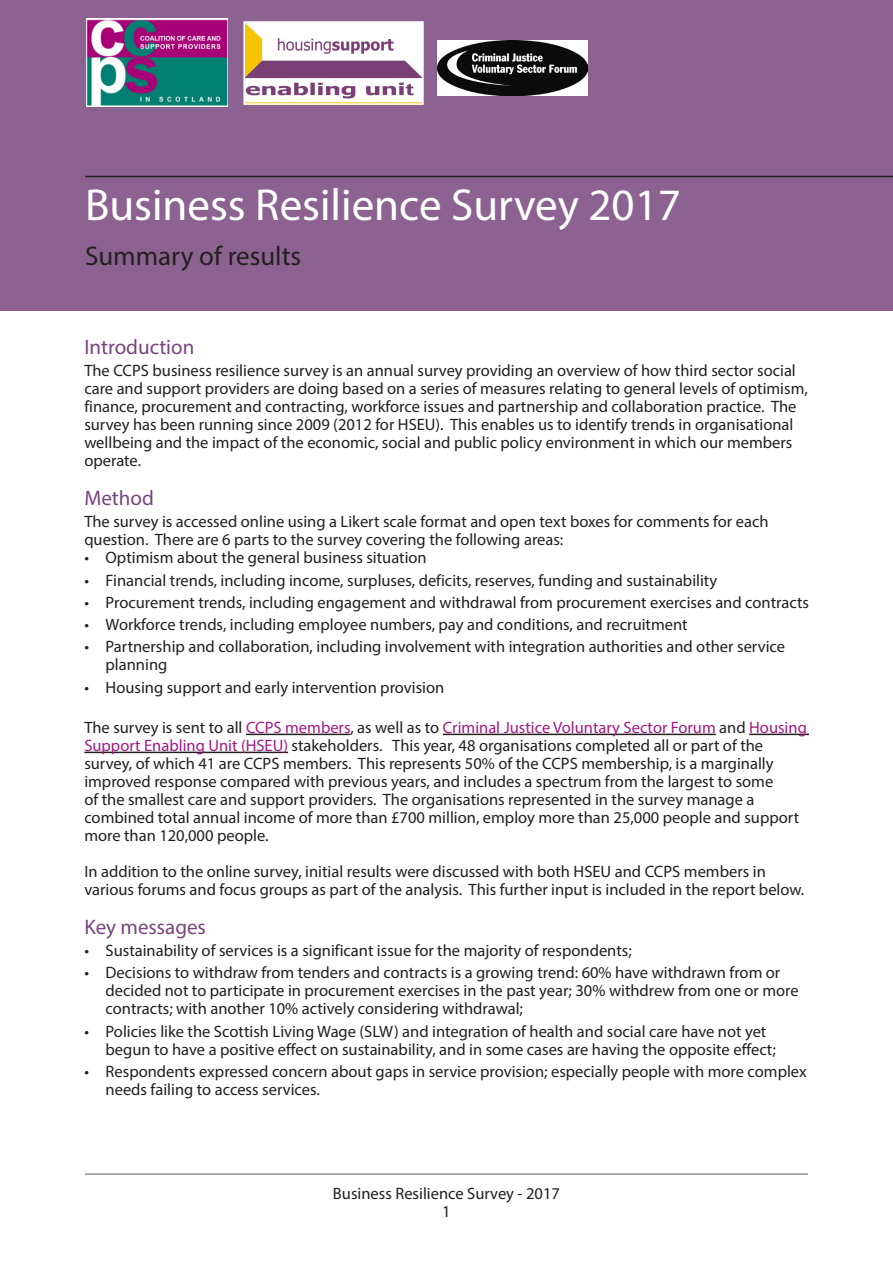
<style>
.page{position:relative;width:893px;height:1263px;background:#fff}
.page>*{position:absolute;margin:0;border:0;box-sizing:border-box;transform-origin:0 0}
.maintitle{font:45px "Myriad Pro";color:#fff}
.subtitle{font:27px "Myriad Pro";color:#231f20}
.subheads{font:21px "Myriad Pro";color:#78457e}
.text{font:16.5px/18px "Myriad Pro";color:#231f20}
.s1{color:#a31984}
</style>
<div class="page">
<hr style="left:85px;top:1174px;width:723px;height:1px;background:#57585a">
<div style="left:0;top:0;width:893px;height:310px;background:#8c6390"></div>
<img style="left:246px;top:24px;width:175px;height:78px">
<div style="left:243px;top:21px;width:181px;height:84px;border:2px solid #fff"></div>
<hr style="left:85px;top:176px;width:808px;height:1px;background:#231f20">
<hr style="left:246px;top:734px;width:104px;height:1px;background:#231f20">
<hr style="left:443px;top:734px;width:273px;height:1px;background:#231f20">
<hr style="left:749px;top:734px;width:60px;height:1px;background:#231f20">
<hr style="left:84px;top:752px;width:204px;height:1px;background:#231f20">
<img style="left:86px;top:18px;width:141px;height:88px">
<img style="left:438px;top:40px;width:150px;height:55px">
<p class="maintitle" style="left:85px;top:177px;width:597px">Business Resilience Survey 2017</p>
<p class="subtitle" style="left:85px;top:239px;width:218px">Summary of results</p>
<p class="subheads" style="left:84px;top:334px;width:112px">Introduction</p>
<p class="text" style="left:84px;top:361px;width:725px">The CCPS business resilience survey is an annual survey providing an overview of how third sector social care and support providers are doing based on a series of measures relating to general levels of optimism, finance, procurement and contracting, workforce issues and partnership and collaboration practice. The survey has been running since 2009 (2012 for HSEU). This enables us to identify trends in organisational wellbeing and the impact of the economic, social and public policy environment in which our members operate.</p>
<p class="subheads" style="left:84px;top:485px;width:71px">Method</p>
<p class="text" style="left:84px;top:512px;width:686px">The survey is accessed online using a Likert scale format and open text boxes for comments for each question. There are 6 parts to the survey covering the following areas:</p>
<p class="text" style="left:84px;top:548px;width:344px">• Optimism about the general business situation</p>
<p class="text" style="left:84px;top:571px;width:634px">• Financial trends, including income, surpluses, deficits, reserves, funding and sustainability</p>
<p class="text" style="left:84px;top:593px;width:726px">• Procurement trends, including engagement and withdrawal from procurement exercises and contracts</p>
<p class="text" style="left:84px;top:615px;width:605px">• Workforce trends, including employee numbers, pay and conditions, and recruitment</p>
<p class="text" style="left:106px;top:638px;width:681px;text-indent:-21px">• Partnership and collaboration, including involvement with integration authorities and other service planning</p>
<p class="text" style="left:84px;top:678px;width:361px">• Housing support and early intervention provision</p>
<p class="text" style="left:84px;top:718px;width:724px">The survey is sent to all <span class="s1">CCPS members</span>, as well as to <span class="s1">Criminal Justice Voluntary Sector Forum</span> and <span class="s1">Housing Support Enabling Unit (HSEU)</span> stakeholders. This year, 48 organisations completed all or part of the survey, of which 41 are CCPS members. This represents 50% of the CCPS membership, is a marginally improved response compared with previous years, and includes a spectrum from the largest to some<br>of the smallest care and support providers. The organisations represented in the survey manage a combined total annual income of more than £700 million, employ more than 25,000 people and support more than 120,000 people.</p>
<p class="text" style="left:84px;top:862px;width:721px">In addition to the online survey, initial results were discussed with both HSEU and CCPS members in various forums and focus groups as part of the analysis. This further input is included in the report below.</p>
<p class="subheads" style="left:84px;top:914px;width:123px">Key messages</p>
<p class="text" style="left:84px;top:941px;width:549px">• Sustainability of services is a significant issue for the majority of respondents;</p>
<p class="text" style="left:106px;top:964px;width:695px;text-indent:-21px">• Decisions to withdraw from tenders and contracts is a growing trend: 60% have withdrawn from or decided not to participate in procurement exercises in the past year; 30% withdrew from one or more contracts; with another 10% actively considering withdrawal;</p>
<p class="text" style="left:106px;top:1022px;width:672px;text-indent:-21px">• Policies like the Scottish Living Wage (SLW) and integration of health and social care have not yet begun to have a positive effect on sustainability, and in some cases are having the opposite effect;</p>
<p class="text" style="left:106px;top:1062px;width:703px;text-indent:-21px">• Respondents expressed concern about gaps in service provision; especially people with more complex needs failing to access services.</p>
<p class="text" style="left:333px;top:1184px;width:229px">Business Resilience Survey - 2017</p>
<p class="text" style="left:442px;top:1202px;width:10px">1</p>
</div>
